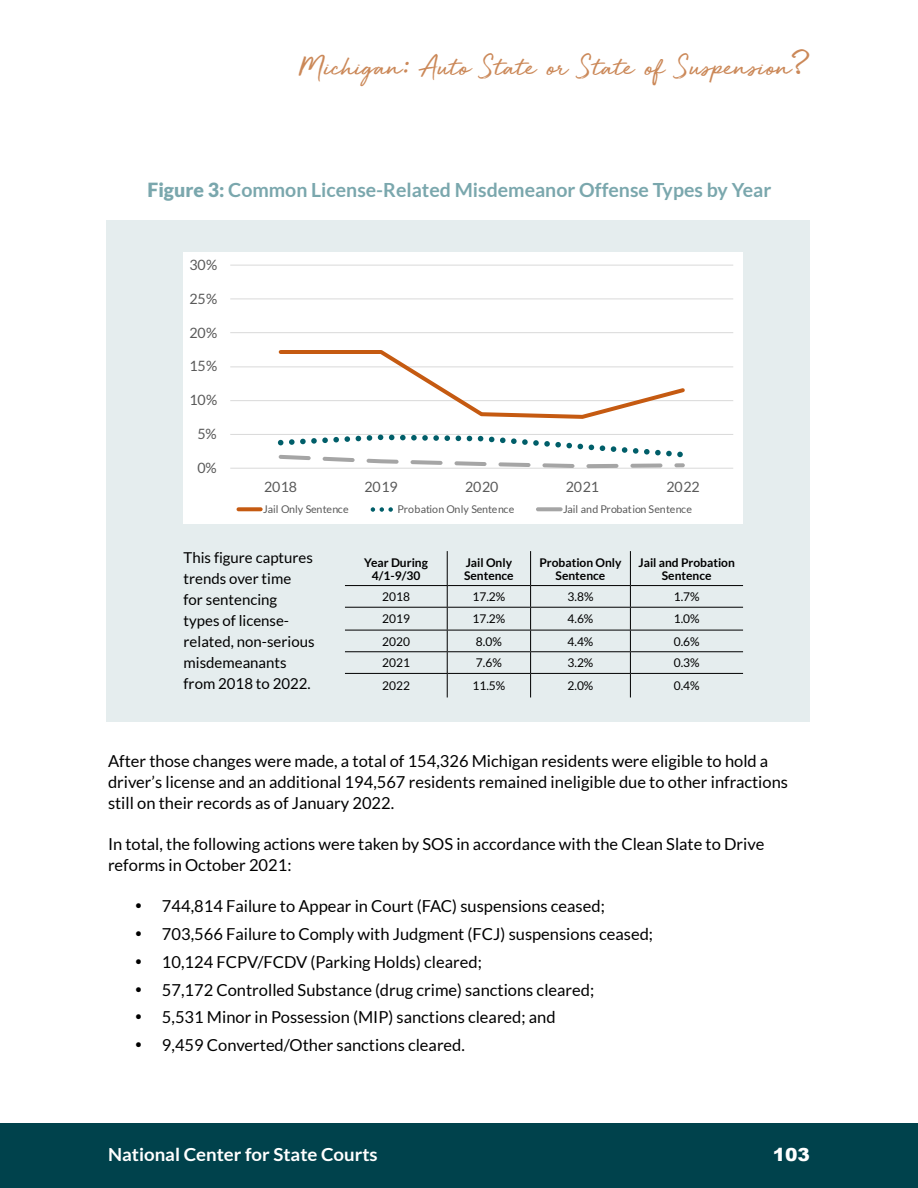
<style>
.page{position:relative;width:918px;height:1188px;background:#fff}
.page>*{position:absolute;margin:0;border:0;box-sizing:border-box;transform-origin:0 0}
.t1{font:30px "Golden Plains";color:#cb8858}
.t2{font:700 19.5px "Lato";color:#7aa7ad}
.t3{font:700 18px "Lato";color:#fff;scale:1.04 1}
.t4{font:900 18px "Arial";color:#fff;scale:1.04 1}
.t5{font:16.5px/21px "Lato";color:#000}
.t6{font:15px/21px "Lato";color:#000}
.t7{font:14.25px "Lato";letter-spacing:-.02em;color:#595959}
.t8{font:12px "Lato";color:#000}
.t9{font:700 12px/12.8px "Lato";color:#000;text-align:center}
.t10{font:10.65px "Lato";letter-spacing:-.005em;color:#595959}
.s1{font-family:"Lin Libertine I"}
.s2{font-family:"Noteworthy";font-weight:300}
.s3{font-weight:900}
</style>
<div class="page">
<div style="left:0;top:1123px;width:918px;height:65px;background:#00424c"></div>
<div style="left:107px;top:220px;width:703px;height:501px;background:#e5edee"></div>
<hr style="left:447px;top:551px;width:1px;height:34px;background:#000">
<hr style="left:530px;top:551px;width:1px;height:34px;background:#000">
<hr style="left:630px;top:551px;width:1px;height:34px;background:#000">
<hr style="left:345px;top:585px;width:102px;height:1px;background:#000">
<hr style="left:447px;top:585px;width:84px;height:1px;background:#000">
<hr style="left:531px;top:585px;width:99px;height:1px;background:#000">
<hr style="left:630px;top:585px;width:113px;height:1px;background:#000">
<hr style="left:345px;top:607px;width:102px;height:1px;background:#000">
<hr style="left:447px;top:607px;width:84px;height:1px;background:#000">
<hr style="left:531px;top:607px;width:99px;height:1px;background:#000">
<hr style="left:630px;top:607px;width:113px;height:1px;background:#000">
<hr style="left:345px;top:630px;width:102px;height:1px;background:#000">
<hr style="left:447px;top:630px;width:84px;height:1px;background:#000">
<hr style="left:531px;top:630px;width:99px;height:1px;background:#000">
<hr style="left:630px;top:630px;width:113px;height:1px;background:#000">
<hr style="left:345px;top:651px;width:102px;height:1px;background:#000">
<hr style="left:447px;top:651px;width:84px;height:1px;background:#000">
<hr style="left:531px;top:651px;width:99px;height:1px;background:#000">
<hr style="left:630px;top:651px;width:113px;height:1px;background:#000">
<hr style="left:345px;top:673px;width:102px;height:1px;background:#000">
<hr style="left:447px;top:673px;width:84px;height:1px;background:#000">
<svg style="left:447px;top:586px;width:1px;height:111px"></svg>
<hr style="left:531px;top:673px;width:99px;height:1px;background:#000">
<svg style="left:530px;top:586px;width:1px;height:111px"></svg>
<hr style="left:630px;top:673px;width:113px;height:1px;background:#000">
<svg style="left:630px;top:586px;width:1px;height:111px"></svg>
<div style="left:184px;top:252px;width:559px;height:272px;background:#fff"></div>
<hr style="left:230px;top:434px;width:503px;height:1px;background:#d9d9d9">
<hr style="left:230px;top:400px;width:503px;height:1px;background:#d9d9d9">
<hr style="left:230px;top:367px;width:503px;height:1px;background:#d9d9d9">
<hr style="left:230px;top:332px;width:503px;height:1px;background:#d9d9d9">
<hr style="left:230px;top:299px;width:503px;height:1px;background:#d9d9d9">
<hr style="left:230px;top:265px;width:503px;height:1px;background:#d9d9d9">
<hr style="left:230px;top:468px;width:503px;height:1px;background:#d9d9d9">
<svg style="left:277px;top:350px;width:411px;height:69px"></svg>
<svg style="left:278px;top:434px;width:407px;height:34px"></svg>
<svg style="left:238px;top:507px;width:23px;height:4px"></svg>
<svg style="left:371px;top:507px;width:22px;height:5px"></svg>
<svg style="left:536px;top:507px;width:27px;height:4px"></svg>
<h1 class="t1" style="left:299px;top:51px;width:512px">Michigan<span class="s1">:</span> Auto State or State of Suspension<span class="s2">?</span></h1>
<p class="t2" style="left:148px;top:179px;width:625px"><span class="s3">Figure 3:</span> Common License-Related Misdemeanor Offense Types by Year</p>
<p class="t7" style="left:189px;top:257px;width:30px">30%</p>
<p class="t7" style="left:189px;top:291px;width:30px">25%</p>
<p class="t7" style="left:189px;top:324px;width:30px">20%</p>
<p class="t7" style="left:189px;top:358px;width:30px">15%</p>
<p class="t7" style="left:189px;top:392px;width:30px">10%</p>
<p class="t7" style="left:198px;top:426px;width:21px">5%</p>
<p class="t7" style="left:198px;top:460px;width:21px">0%</p>
<p class="t7" style="left:264px;top:479px;width:35px">2018</p>
<p class="t7" style="left:365px;top:479px;width:35px">2019</p>
<p class="t7" style="left:465px;top:479px;width:35px">2020</p>
<p class="t7" style="left:566px;top:479px;width:35px">2021</p>
<p class="t7" style="left:666px;top:479px;width:35px">2022</p>
<p class="t10" style="left:263px;top:503px;width:87px">Jail Only Sentence</p>
<p class="t10" style="left:398px;top:503px;width:118px">Probation Only Sentence</p>
<p class="t10" style="left:563px;top:503px;width:131px">Jail and Probation Sentence</p>
<p class="t6" style="left:184px;top:547px;width:132px">This figure captures trends over time<br>for sentencing types of license&shy;related, non-serious misdemeanants from 2018 to 2022.</p>
<p class="t9" style="left:364px;top:556px;width:65px">Year During<br>4/1-9/30</p>
<p class="t9" style="left:464px;top:556px;width:51px;text-align:left">Jail Only<br>Sentence</p>
<p class="t9" style="left:539px;top:556px;width:84px">Probation Only<br>Sentence</p>
<p class="t9" style="left:638px;top:556px;width:98px">Jail and Probation<br>Sentence</p>
<p class="t8" style="left:382px;top:590px;width:29px">2018</p>
<p class="t8" style="left:472px;top:590px;width:34px">17.2%</p>
<p class="t8" style="left:568px;top:590px;width:27px">3.8%</p>
<p class="t8" style="left:674px;top:590px;width:27px">1.7%</p>
<p class="t8" style="left:382px;top:612px;width:29px">2019</p>
<p class="t8" style="left:472px;top:612px;width:34px">17.2%</p>
<p class="t8" style="left:568px;top:612px;width:27px">4.6%</p>
<p class="t8" style="left:674px;top:612px;width:27px">1.0%</p>
<p class="t8" style="left:382px;top:635px;width:29px">2020</p>
<p class="t8" style="left:476px;top:635px;width:27px">8.0%</p>
<p class="t8" style="left:568px;top:635px;width:27px">4.4%</p>
<p class="t8" style="left:674px;top:635px;width:27px">0.6%</p>
<p class="t8" style="left:382px;top:656px;width:29px">2021</p>
<p class="t8" style="left:476px;top:656px;width:27px">7.6%</p>
<p class="t8" style="left:568px;top:656px;width:27px">3.2%</p>
<p class="t8" style="left:674px;top:656px;width:27px">0.3%</p>
<p class="t8" style="left:382px;top:679px;width:29px">2022</p>
<p class="t8" style="left:472px;top:679px;width:34px">11.5%</p>
<p class="t8" style="left:568px;top:679px;width:27px">2.0%</p>
<p class="t8" style="left:674px;top:679px;width:27px">0.4%</p>
<p class="t5" style="left:108px;top:750px;width:682px">After those changes were made, a total of 154,326 Michigan residents were eligible to hold a driver’s license and an additional 194,567 residents remained ineligible due to other infractions still on their records as of January 2022.</p>
<p class="t5" style="left:108px;top:833px;width:658px">In total, the following actions were taken by SOS in accordance with the Clean Slate to Drive reforms in October 2021:</p>
<p class="t5" style="left:135px;top:896px;width:471px">• 744,814 Failure to Appear in Court (FAC) suspensions ceased;</p>
<p class="t5" style="left:135px;top:923px;width:520px">• 703,566 Failure to Comply with Judgment (FCJ) suspensions ceased;</p>
<p class="t5" style="left:135px;top:951px;width:348px">• 10,124 FCPV/FCDV (Parking Holds) cleared;</p>
<p class="t5" style="left:135px;top:979px;width:461px">• 57,172 Controlled Substance (drug crime) sanctions cleared;</p>
<p class="t5" style="left:135px;top:1007px;width:422px">• 5,531 Minor in Possession (MIP) sanctions cleared; and</p>
<p class="t5" style="left:135px;top:1034px;width:332px">• 9,459 Converted/Other sanctions cleared.</p>
<p class="t3" style="left:108px;top:1144px;width:261px">National Center for State Courts</p>
<p class="t4" style="left:773px;top:1141px;width:37px">103</p>
</div>
